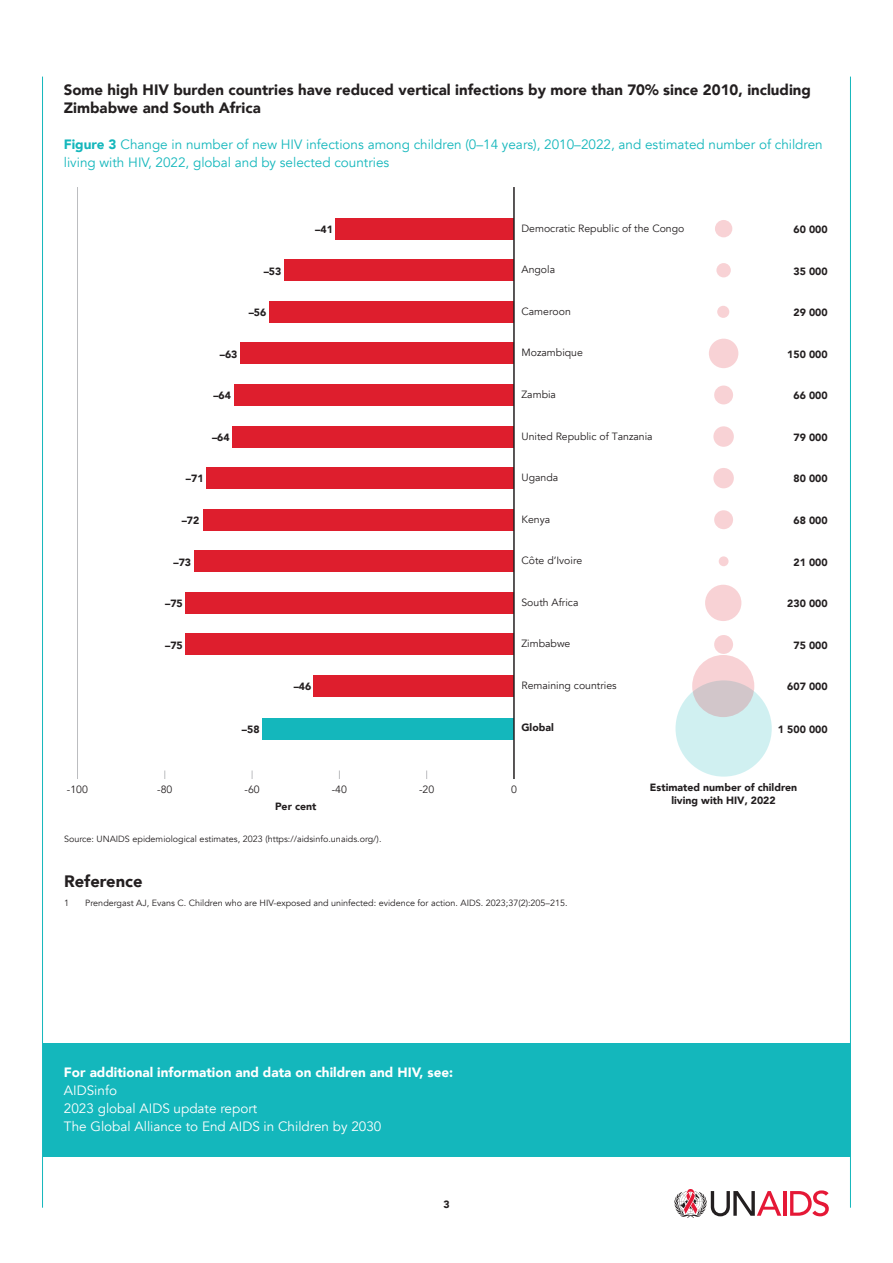
<style>
.page{position:relative;width:893px;height:1263px;background:#fff}
.page>*{position:absolute;margin:0;border:0;box-sizing:border-box;transform-origin:0 0}
.t1{font:900 16.5px "Avenir";color:#231f20}
.t2{font:900 15px/18px "Avenir";color:#231f20}
.t3{font:13.5px/18px "Avenir";color:#14b7bc}
.t4{font:13.5px/18px "Avenir";color:#fff}
.t5{font:900 13.5px "Avenir";color:#fff}
.t6{font:900 10.5px/12.6px "Avenir";color:#231f20;text-align:center}
.t7{font:10.5px "Avenir";color:#231f20}
.t8{font:9px "Avenir";color:#231f20}
.s1{font-weight:900}
</style>
<div class="page">
<hr style="left:42px;top:77px;width:1px;height:1131px;background:#14b7bc">
<div style="left:43px;top:1043px;width:808px;height:114px;background:#14b7bc"></div>
<hr style="left:850px;top:77px;width:1px;height:1131px;background:#14b7bc">
<div style="left:675px;top:680px;width:97px;height:97px;background:#d0f0f1;border-radius:50%"></div>
<svg style="left:692px;top:655px;width:62px;height:62px;fill:#d2c6ca"></svg>
<div style="left:714px;top:635px;width:19px;height:19px;background:#f8d2d5;border-radius:50%"></div>
<div style="left:705px;top:585px;width:36px;height:36px;background:#f8d2d5;border-radius:50%"></div>
<div style="left:719px;top:556px;width:9px;height:10px;background:#f8d2d5;border-radius:50%"></div>
<div style="left:714px;top:510px;width:19px;height:19px;background:#f8d2d5;border-radius:50%"></div>
<div style="left:713px;top:468px;width:21px;height:20px;background:#f8d2d5;border-radius:50%"></div>
<div style="left:713px;top:426px;width:21px;height:21px;background:#f8d2d5;border-radius:50%"></div>
<div style="left:714px;top:385px;width:19px;height:19px;background:#f8d2d5;border-radius:50%"></div>
<div style="left:709px;top:339px;width:29px;height:29px;background:#f8d2d5;border-radius:50%"></div>
<div style="left:717px;top:306px;width:12px;height:12px;background:#f8d2d5;border-radius:50%"></div>
<div style="left:716px;top:263px;width:15px;height:14px;background:#f8d2d5;border-radius:50%"></div>
<div style="left:715px;top:220px;width:17px;height:17px;background:#f8d2d5;border-radius:50%"></div>
<hr style="left:77px;top:187px;width:1px;height:592px;background:#bcbdc0">
<div style="left:336px;top:218px;width:178px;height:21px;background:#de1e2d"></div>
<div style="left:284px;top:260px;width:230px;height:21px;background:#de1e2d"></div>
<div style="left:269px;top:301px;width:245px;height:21px;background:#de1e2d"></div>
<div style="left:240px;top:343px;width:274px;height:21px;background:#de1e2d"></div>
<div style="left:234px;top:384px;width:280px;height:22px;background:#de1e2d"></div>
<div style="left:233px;top:426px;width:281px;height:21px;background:#de1e2d"></div>
<div style="left:207px;top:467px;width:307px;height:22px;background:#de1e2d"></div>
<div style="left:203px;top:509px;width:311px;height:21px;background:#de1e2d"></div>
<div style="left:194px;top:551px;width:320px;height:21px;background:#de1e2d"></div>
<div style="left:185px;top:592px;width:329px;height:21px;background:#de1e2d"></div>
<div style="left:185px;top:634px;width:329px;height:21px;background:#de1e2d"></div>
<div style="left:314px;top:675px;width:200px;height:22px;background:#de1e2d"></div>
<div style="left:263px;top:718px;width:251px;height:21px;background:#14b7bc"></div>
<hr style="left:513px;top:187px;width:2px;height:592px;background:#231f20">
<hr style="left:783px;top:1191px;width:4px;height:25px;background:#e51836">
<svg style="left:790px;top:1190px;width:39px;height:26px"></svg>
<svg style="left:674px;top:1189px;width:107px;height:29px"></svg>
<h2 class="t2" style="left:64px;top:80px;width:749px">Some high HIV burden countries have reduced vertical infections by more than 70% since 2010, including<br>Zimbabwe and South Africa</h2>
<h3 class="t3" style="left:64px;top:135px;width:760px"><span class="s1">Figure 3</span> Change in number of new HIV infections among children (0–14 years), 2010–2022, and estimated number of children living with HIV, 2022, global and by selected countries</h3>
<p class="t6" style="left:264px;top:264px;width:19px">–53</p>
<p class="t6" style="left:249px;top:306px;width:19px">–56</p>
<p class="t6" style="left:220px;top:347px;width:19px">–63</p>
<p class="t6" style="left:213px;top:389px;width:19px">–64</p>
<p class="t6" style="left:212px;top:431px;width:19px">–64</p>
<p class="t6" style="left:186px;top:472px;width:19px">–71</p>
<p class="t6" style="left:182px;top:514px;width:19px">–72</p>
<p class="t6" style="left:173px;top:555px;width:19px">–73</p>
<p class="t6" style="left:165px;top:597px;width:19px">–75</p>
<p class="t6" style="left:165px;top:638px;width:19px">–75</p>
<p class="t6" style="left:242px;top:722px;width:19px">–58</p>
<p class="t7" style="left:521px;top:222px;width:164px">Democratic Republic of the Congo</p>
<p class="t7" style="left:521px;top:263px;width:35px">Angola</p>
<p class="t7" style="left:521px;top:305px;width:51px">Cameroon</p>
<p class="t7" style="left:521px;top:346px;width:63px">Mozambique</p>
<p class="t7" style="left:521px;top:388px;width:36px">Zambia</p>
<p class="t7" style="left:521px;top:430px;width:133px">United Republic of Tanzania</p>
<p class="t7" style="left:521px;top:471px;width:38px">Uganda</p>
<p class="t7" style="left:521px;top:513px;width:30px">Kenya</p>
<p class="t7" style="left:521px;top:554px;width:62px">Côte d’Ivoire</p>
<p class="t7" style="left:521px;top:596px;width:58px">South Africa</p>
<p class="t7" style="left:521px;top:637px;width:51px">Zimbabwe</p>
<p class="t7" style="left:521px;top:679px;width:97px">Remaining countries</p>
<p class="t6" style="left:521px;top:720px;width:34px">Global</p>
<p class="t6" style="left:315px;top:223px;width:19px">–41</p>
<p class="t6" style="left:793px;top:223px;width:36px">60 000</p>
<p class="t6" style="left:793px;top:264px;width:36px">35 000</p>
<p class="t6" style="left:793px;top:306px;width:36px">29 000</p>
<p class="t6" style="left:787px;top:347px;width:42px">150 000</p>
<p class="t6" style="left:793px;top:389px;width:36px">66 000</p>
<p class="t6" style="left:793px;top:431px;width:36px">79 000</p>
<p class="t6" style="left:793px;top:472px;width:36px">80 000</p>
<p class="t6" style="left:793px;top:514px;width:36px">68 000</p>
<p class="t6" style="left:793px;top:555px;width:36px">21 000</p>
<p class="t6" style="left:787px;top:597px;width:42px">230 000</p>
<p class="t6" style="left:793px;top:638px;width:36px">75 000</p>
<p class="t6" style="left:787px;top:680px;width:42px">607 000</p>
<p class="t6" style="left:778px;top:722px;width:51px">1 500 000</p>
<p class="t6" style="left:294px;top:680px;width:19px">–46</p>
<p class="t7" style="left:67px;top:783px;width:23px">-100</p>
<p class="t7" style="left:157px;top:783px;width:17px">-80</p>
<p class="t7" style="left:244px;top:783px;width:17px">-60</p>
<p class="t7" style="left:332px;top:783px;width:17px">-40</p>
<p class="t7" style="left:419px;top:783px;width:17px">-20</p>
<p class="t7" style="left:511px;top:783px;width:7px">0</p>
<p class="t6" style="left:275px;top:800px;width:43px">Per cent</p>
<p class="t8" style="left:64px;top:833px;width:319px">Source: UNAIDS epidemiological estimates, 2023 (https://aidsinfo.unaids.org/).</p>
<h1 class="t1" style="left:64px;top:867px;width:80px">Reference</h1>
<p class="t8" style="left:64px;top:897px;width:7px">1</p>
<p class="t8" style="left:85px;top:897px;width:484px">Prendergast AJ, Evans C. Children who are HIV-exposed and uninfected: evidence for action. AIDS. 2023;37(2):205–215.</p>
<h3 class="t5" style="left:64px;top:1061px;width:391px">For additional information and data on children and HIV, see:</h3>
<h3 class="t4" style="left:64px;top:1082px;width:319px">AIDSinfo<br>2023 global AIDS update report<br>The Global Alliance to End AIDS in Children by 2030</h3>
<p class="t6" style="left:443px;top:1197px;width:8px">3</p>
<p class="t6" style="left:650px;top:781px;width:149px">Estimated number of children living with HIV, 2022</p>
</div>
